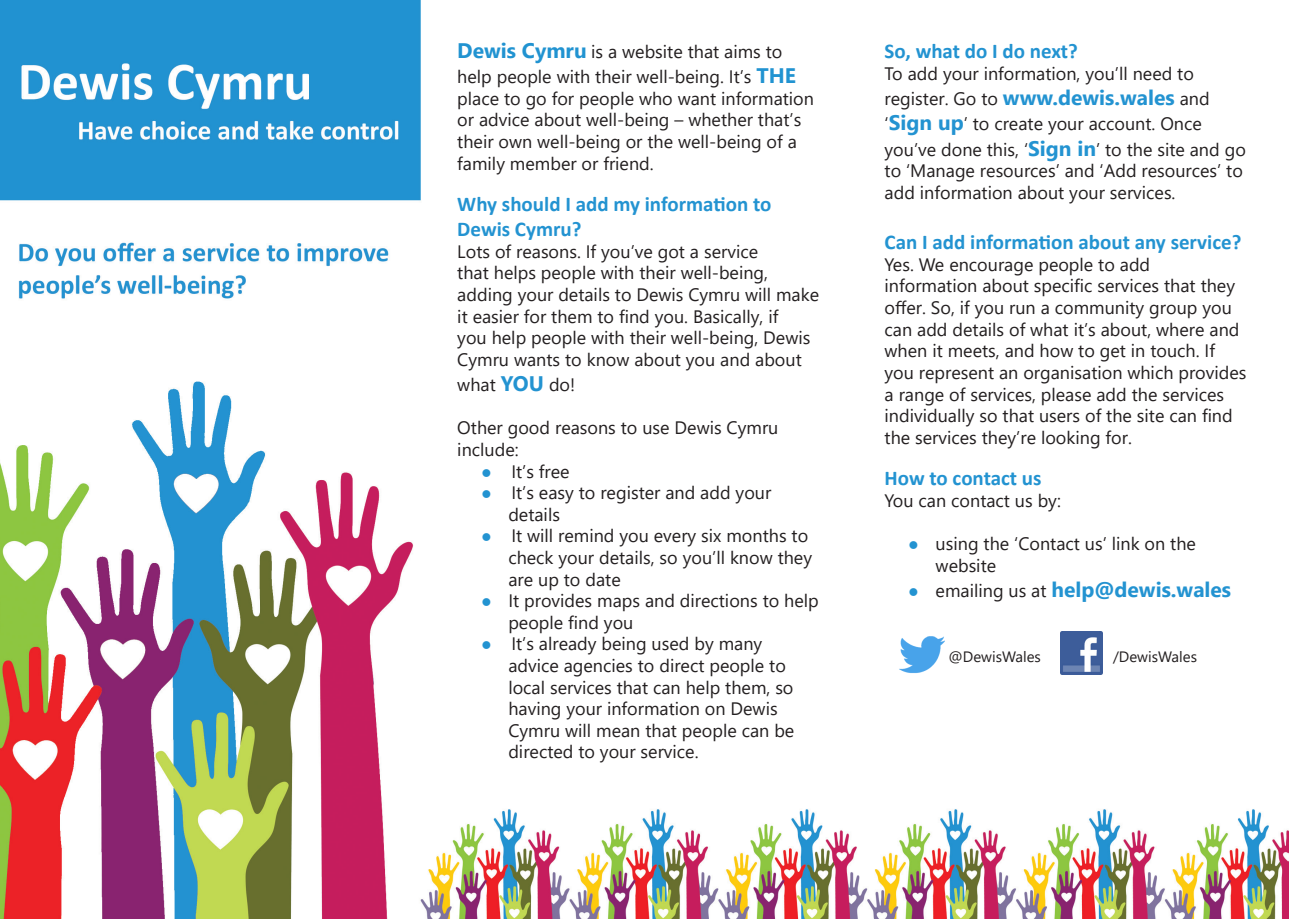
<style>
.page{position:relative;width:1289px;height:919px;background:#fff}
.page>*{position:absolute;margin:0;border:0;box-sizing:border-box;transform-origin:0 0}
.t1{font:700 21px/25.2px "Calibri";color:#2393d1}
.t2{font:700 21px "Segoe UI";color:#2393d1}
.t3{font:18px/21.6px "Segoe UI";color:#231f20}
.t4{font:15px "Segoe UI";color:#231f20}
.s1{font-weight:700;font-size:21px;color:#2193d1}
.s2{font-weight:700;font-size:21px;color:#2393d1}
.s3{font-weight:400;font-size:18px;color:#231f20}
</style>
<div class="page">
<img style="left:0;top:0;width:1288px;height:918px">
<img style="left:1060px;top:632px;width:42px;height:42px">
<img style="left:885px;top:618px;width:73px;height:72px">
<svg style="left:482px;top:468px;width:8px;height:8px"></svg>
<svg style="left:482px;top:490px;width:8px;height:8px"></svg>
<svg style="left:482px;top:533px;width:8px;height:8px"></svg>
<svg style="left:482px;top:598px;width:8px;height:8px"></svg>
<svg style="left:482px;top:641px;width:8px;height:8px"></svg>
<svg style="left:909px;top:541px;width:8px;height:8px"></svg>
<svg style="left:909px;top:588px;width:8px;height:7px"></svg>
<p class="t3" style="left:457px;top:38px;width:340px;line-height:25.2px"><span class="s1">Dewis Cymru</span> is a website that aims to help people with their well-being. It’s <span class="s1">THE</span></p>
<p class="t3" style="left:457px;top:87px;width:358px">place to go for people who want information or advice about well-being – whether that’s their own well-being or the well-being of a family member or friend.</p>
<p class="t1" style="left:457px;top:191px;width:316px">Why should I add my information to<br>Dewis Cymru?</p>
<p class="t3" style="left:457px;top:240px;width:363px">Lots of reasons. If you’ve got a service<br>that helps people with their well-being, adding your details to Dewis Cymru will make it easier for them to find you. Basically, if<br>you help people with their well-being, Dewis Cymru wants to know about you and about</p>
<p class="t3" style="left:457px;top:373px;width:119px">what <span class="s2">YOU</span> do!</p>
<p class="t3" style="left:457px;top:416px;width:322px">Other good reasons to use Dewis Cymru include:</p>
<p class="t3" style="left:511px;top:460px;width:60px">It’s free</p>
<p class="t3" style="left:508px;top:481px;width:264px">It’s easy to register and add your details</p>
<p class="t3" style="left:508px;top:524px;width:305px">It will remind you every six months to check your details, so you’ll know they are up to date</p>
<p class="t3" style="left:508px;top:589px;width:312px">It provides maps and directions to help people find you</p>
<p class="t3" style="left:508px;top:632px;width:287px">It’s already being used by many advice agencies to direct people to local services that can help them, so having your information on Dewis<br>Cymru will mean that people can be directed to your service.</p>
<p class="t1" style="left:884px;top:38px;width:195px">So, what do I do next?</p>
<p class="t3" style="left:884px;top:62px;width:311px">To add your information, you’ll need to</p>
<p class="t3" style="left:884px;top:86px;width:363px;line-height:25.2px">register. Go to <span class="s2">www.dewis.wales</span> and ‘<span class="s2">Sign up</span>’ to create your account. Once you’ve done this, ‘<span class="s2">Sign in</span>’ to the site and go</p>
<p class="t3" style="left:884px;top:160px;width:360px">to ‘Manage resources’ and ‘Add resources’ to add information about your services.</p>
<p class="t1" style="left:884px;top:229px;width:358px">Can I add information about any service?</p>
<p class="t3" style="left:884px;top:253px;width:267px">Yes. We encourage people to add</p>
<p class="t3" style="left:884px;top:275px;width:363px">information about specific services that they offer. So, if you run a community group you can add details of what it’s about, where and when it meets, and how to get in touch. If you represent an organisation which provides a range of services, please add the services individually so that users of the site can find the services they’re looking for.</p>
<p class="t1" style="left:884px;top:465px;width:158px">How to contact us</p>
<p class="t3" style="left:884px;top:489px;width:178px">You can contact us by:</p>
<p class="t3" style="left:935px;top:532px;width:262px">using the ‘Contact us’ link on the website</p>
<p class="t2" style="left:935px;top:572px;width:297px"><span class="s3">emailing us at</span> help@dewis.wales</p>
<p class="t4" style="left:948px;top:644px;width:94px">@DewisWales</p>
<p class="t4" style="left:1112px;top:644px;width:85px">/DewisWales</p>
</div>
